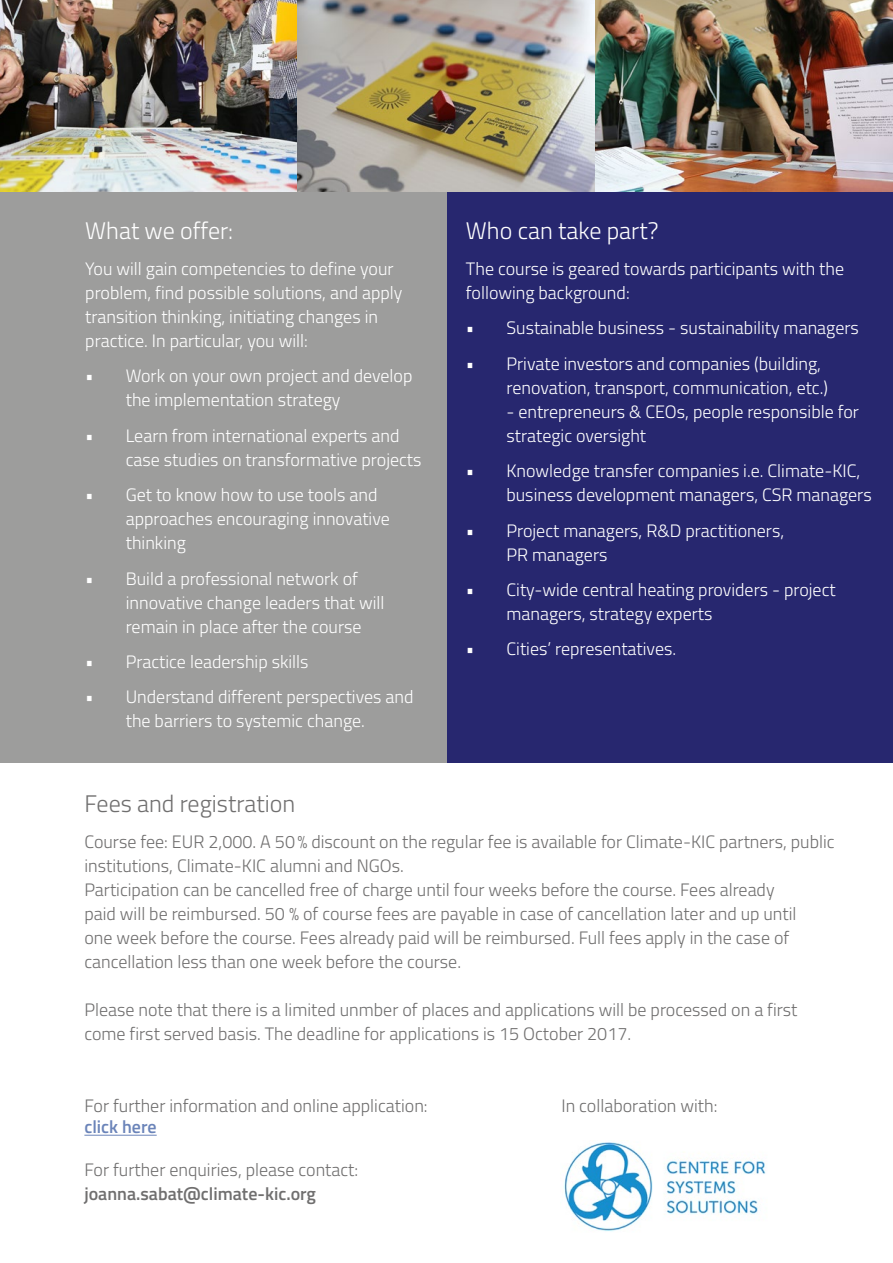
<style>
.page{position:relative;width:893px;height:1263px;background:#fff}
.page>*{position:absolute;margin:0;border:0;box-sizing:border-box;transform-origin:0 0}
.t1{font:300 24px "Titillium";color:#fff}
.t2{font:300 24px "Titillium";color:#706f6f}
.t3{font:300 18px/24px "Titillium";color:#fff}
.t4{font:300 18px/24px "Titillium";color:#706f6f}
.t5{font:600 18px "Titillium";color:#706f6f}
.t6{font:600 18px "Titillium";color:#6b84b9}
</style>
<div class="page">
<div style="left:446px;top:191px;width:447px;height:572px;background:#27276f"></div>
<div style="left:0;top:191px;width:446px;height:572px;background:#9d9d9c"></div>
<hr style="left:84px;top:1135px;width:73px;height:1px;background:#6b84b9">
<img style="left:564px;top:1142px;width:202px;height:90px">
<img style="left:0;top:0;width:893px;height:191px">
<h1 class="t1" style="left:85px;top:213px;width:149px">What we offer:</h1>
<p class="t3" style="left:85px;top:255px;width:319px">You will gain competencies to define your problem, find possible solutions, and apply transition thinking, initiating changes in practice. In particular, you will:</p>
<p class="t3" style="left:126px;top:363px;width:288px;text-indent:-40px">• Work on your own project and develop the implementation strategy</p>
<p class="t3" style="left:126px;top:422px;width:297px;text-indent:-40px">• Learn from international experts and case studies on transformative projects</p>
<p class="t3" style="left:126px;top:482px;width:266px;text-indent:-40px">• Get to know how to use tools and approaches encouraging innovative thinking</p>
<p class="t3" style="left:126px;top:565px;width:260px;text-indent:-40px">• Build a professional network of innovative change leaders that will remain in place after the course</p>
<p class="t3" style="left:85px;top:649px;width:225px">• Practice leadership skills</p>
<p class="t3" style="left:85px;top:684px;width:330px;text-align:center">• Understand different perspectives and the barriers to systemic change.</p>
<h1 class="t1" style="left:466px;top:213px;width:194px">Who can take part?</h1>
<p class="t3" style="left:466px;top:255px;width:380px">The course is geared towards participants with the following background:</p>
<p class="t3" style="left:466px;top:315px;width:394px">• Sustainable business - sustainability managers</p>
<p class="t3" style="left:506px;top:350px;width:323px;text-indent:-40px">• Private investors and companies (building, renovation, transport, communication, etc.)</p>
<p class="t3" style="left:506px;top:398px;width:354px">- entrepreneurs &amp; CEOs, people responsible for strategic oversight</p>
<p class="t3" style="left:506px;top:458px;width:367px;text-indent:-40px">• Knowledge transfer companies i.e. Climate-KIC, business development managers, CSR managers</p>
<p class="t3" style="left:506px;top:517px;width:279px;text-indent:-40px">• Project managers, R&amp;D practitioners,<br>PR managers</p>
<p class="t3" style="left:506px;top:577px;width:331px;text-indent:-40px">• City-wide central heating providers - project managers, strategy experts</p>
<p class="t3" style="left:466px;top:636px;width:212px">• Cities’ representatives.</p>
<h1 class="t2" style="left:84px;top:786px;width:212px">Fees and registration</h1>
<p class="t4" style="left:84px;top:828px;width:752px">Course fee: EUR 2,000. A 50% discount on the regular fee is available for Climate-KIC partners, public institutions, Climate-KIC alumni and NGOs.<br>Participation can be cancelled free of charge until four weeks before the course. Fees already<br>paid will be reimbursed. 50 % of course fees are payable in case of cancellation later and up until<br>one week before the course. Fees already paid will be reimbursed. Full fees apply in the case of cancellation less than one week before the course.</p>
<p class="t4" style="left:84px;top:996px;width:715px">Please note that there is a limited unmber of places and applications will be processed on a first come first served basis. The deadline for applications is 15 October 2017.</p>
<p class="t4" style="left:84px;top:1092px;width:345px">For further information and online application:</p>
<p class="t4" style="left:561px;top:1092px;width:157px">In collaboration with:</p>
<p class="t6" style="left:84px;top:1113px;width:74px">click here</p>
<p class="t4" style="left:84px;top:1157px;width:275px">For further enquiries, please contact:</p>
<p class="t5" style="left:84px;top:1180px;width:233px">joanna.sabat@climate-kic.org</p>
</div>
